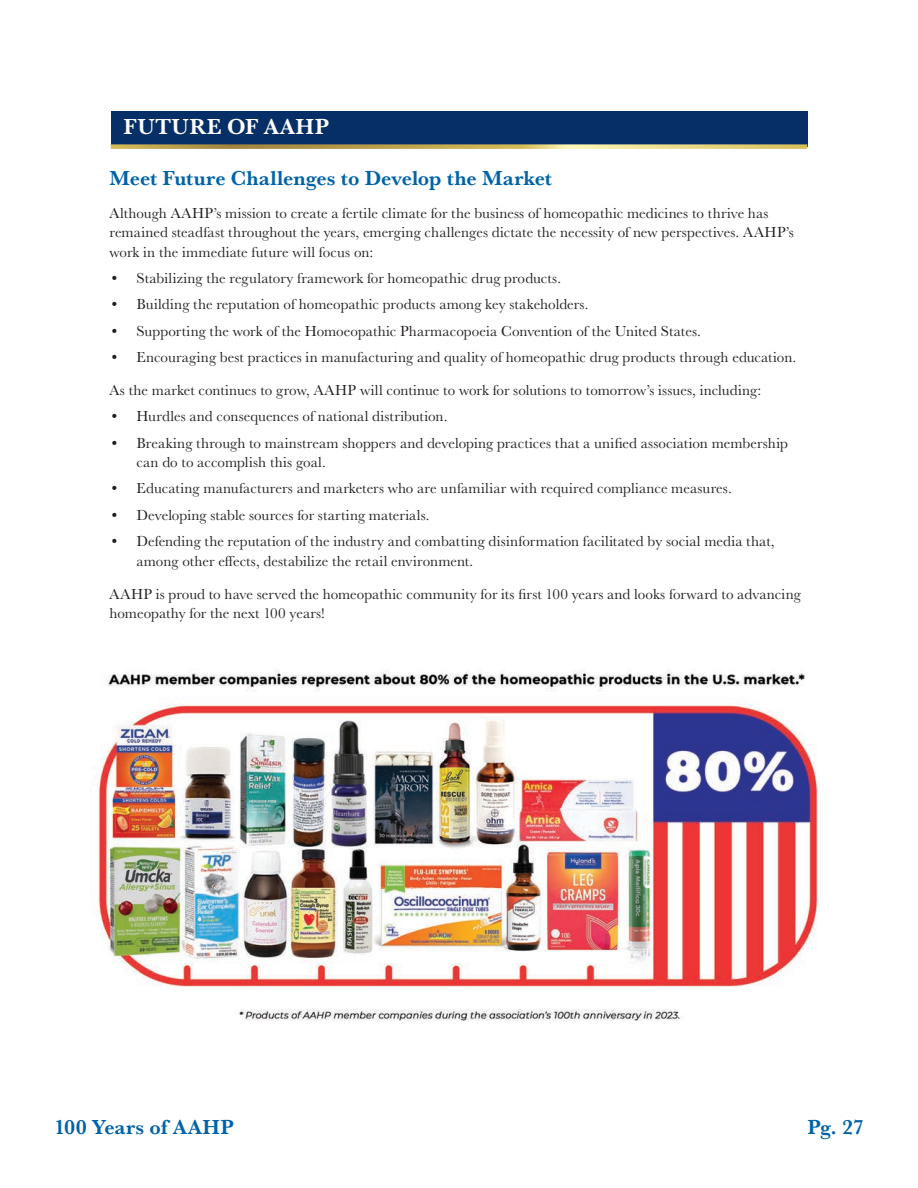
<style>
.page{position:relative;width:918px;height:1188px;background:#fff}
.page>*{position:absolute;margin:0;border:0;box-sizing:border-box;transform-origin:0 0}
.t1{font:700 22.5px "Baskerville URW";letter-spacing:.025em;color:#fff}
.t2{font:700 21px "Baskerville URW";color:#0163a7}
.t3{font:15px/19.5px "Baskerville URW";letter-spacing:.005em;color:#231f20}
</style>
<div class="page">
<div style="left:111px;top:111px;width:696px;height:36px;background:#052f66"></div>
<svg style="left:111px;top:144px;width:696px;height:5px;background:#bfae67"></svg>
<img style="left:93px;top:670px;width:725px;height:351px">
<h1 class="t1" style="left:124px;top:111px;width:207px">FUTURE OF AAHP</h1>
<h2 class="t2" style="left:110px;top:163px;width:444px">Meet Future Challenges to Develop the Market</h2>
<p class="t3" style="left:110px;top:203px;width:686px">Although AAHP’s mission to create a fertile climate for the business of homeopathic medicines to thrive has remained steadfast throughout the years, emerging challenges dictate the necessity of new perspectives. AAHP’s work in the immediate future will focus on:</p>
<p class="t3" style="left:110px;top:268px;width:453px">• Stabilizing the regulatory framework for homeopathic drug products.</p>
<p class="t3" style="left:110px;top:294px;width:480px">• Building the reputation of homeopathic products among key stakeholders.</p>
<p class="t3" style="left:110px;top:320px;width:593px">• Supporting the work of the Homoeopathic Pharmacopoeia Convention of the United States.</p>
<p class="t3" style="left:110px;top:347px;width:688px">• Encouraging best practices in manufacturing and quality of homeopathic drug products through education.</p>
<p class="t3" style="left:110px;top:380px;width:653px">As the market continues to grow, AAHP will continue to work for solutions to tomorrow’s issues, including:</p>
<p class="t3" style="left:110px;top:406px;width:339px">• Hurdles and consequences of national distribution.</p>
<p class="t3" style="left:137px;top:432px;width:653px;text-indent:-27px">• Breaking through to mainstream shoppers and developing practices that a unified association membership can do to accomplish this goal.</p>
<p class="t3" style="left:110px;top:478px;width:624px">• Educating manufacturers and marketers who are unfamiliar with required compliance measures.</p>
<p class="t3" style="left:110px;top:504px;width:322px">• Developing stable sources for starting materials.</p>
<p class="t3" style="left:137px;top:531px;width:640px;text-indent:-27px">• Defending the reputation of the industry and combatting disinformation facilitated by social media that, among other effects, destabilize the retail environment.</p>
<p class="t3" style="left:110px;top:584px;width:693px">AAHP is proud to have served the homeopathic community for its first 100 years and looks forward to advancing homeopathy for the next 100 years!</p>
<h2 class="t2" style="left:54px;top:1112px;width:181px">100 Years of AAHP</h2>
<h2 class="t2" style="left:807px;top:1112px;width:58px">Pg. 27</h2>
</div>
